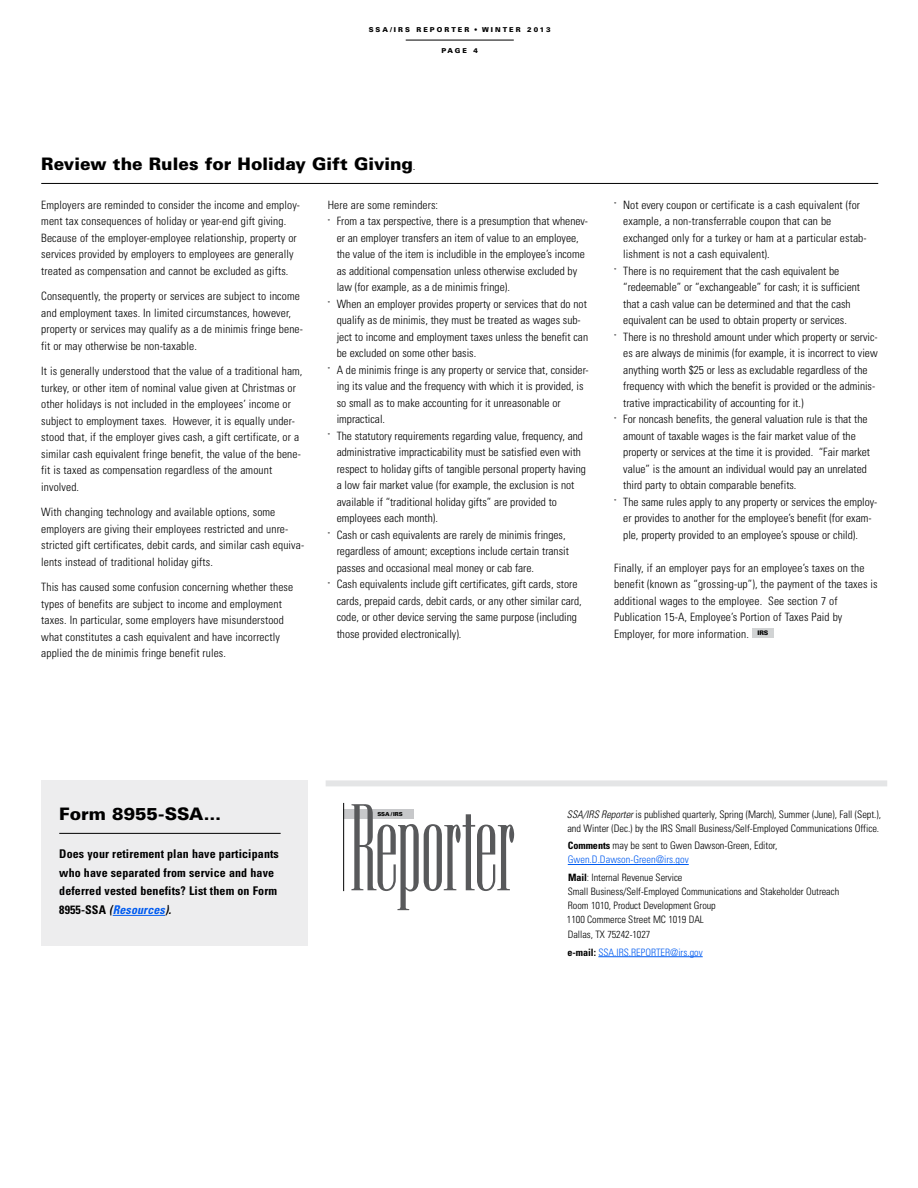
<style>
.page{position:relative;width:918px;height:1188px;background:#fff}
.page>*{position:absolute;margin:0;border:0;box-sizing:border-box;transform-origin:0 0}
.t1{font:107.4px "Ultra Condensed Serif";letter-spacing:-.03em;color:#58595b}
.t2{font:900 17.25px "Univers";letter-spacing:-.005em;color:#000}
.t3{font:700 condensed 12px/18.8px "Univers";letter-spacing:.01em;color:#000}
.t4{font:300 condensed 11.55px/16.5px "Univers";color:#000}
.t5{font:300 condensed 10.35px/14.2px "Univers";letter-spacing:-.005em;color:#000}
.t6{font:300 condensed 10.2px/14.2px "Univers";letter-spacing:-.005em;color:#000}
.t7{font:300 condensed 10.2px "Univers";color:#005bf0}
.t8{font:900 6.75px "Univers";letter-spacing:.3em;color:#000}
.t9{font:900 6.3px "Univers";color:#000}
.t10{font:900 5.55px "Univers";letter-spacing:-.005em;color:#000}
.s1{font-weight:300;font-stretch:condensed;font-size:12.15px}
.s2{font-style:italic}
.s3{font-style:italic;color:#005bf0}
.s4{font-weight:700;font-size:10.2px}
.s5{color:#005bf0}
.s6{font-stretch:normal;font-size:10.2px;color:#fff}
.s7{font-weight:700}
.s8{font-stretch:normal;color:#fff}
.s9{font-weight:700;color:#000}
</style>
<div class="page">
<hr style="left:406px;top:40px;width:108px;height:1px;background:#000">
<hr style="left:568px;top:864px;width:121px;height:1px;background:#005bf0">
<hr style="left:598px;top:956px;width:105px;height:1px;background:#005bf0">
<div style="left:344px;top:809px;width:70px;height:9px;background:#c7c8ca"></div>
<hr style="left:343px;top:803px;width:1px;height:88px;background:#000">
<div style="left:326px;top:780px;width:561px;height:6px;background:#e4e5e6"></div>
<hr style="left:41px;top:183px;width:837px;height:1px;background:#000">
<div style="left:752px;top:628px;width:22px;height:10px;background:#d1d3d4"></div>
<div style="left:41px;top:780px;width:267px;height:166px;background:#ededee"></div>
<hr style="left:59px;top:833px;width:222px;height:1px;background:#000">
<hr style="left:113px;top:915px;width:52px;height:1px;background:#005bf0">
<p class="t8" style="left:369px;top:26px;width:184px">SSA/IRS Repor ter • WINTE R 2013</p>
<p class="t8" style="left:441px;top:47px;width:38px">Page 4</p>
<h3 class="t2" style="left:41px;top:153px;width:376px">Review the Rules for Holiday Gift Giving<span class="s1">.</span></h3>
<p class="t4" style="left:41px;top:196px;width:260px">Employers are reminded to consider the income and employ&shy;ment tax consequences of holiday or year-end gift giving.<br>Because of the employer-employee relationship, property or services provided by employers to employees are generally treated as compensation and cannot be excluded as gifts.</p>
<p class="t4" style="left:41px;top:288px;width:263px">Consequently, the property or services are subject to income and employment taxes. In limited circumstances, however, property or services may qualify as a de minimis fringe bene&shy;fit or may otherwise be non-taxable.</p>
<p class="t4" style="left:41px;top:363px;width:263px">It is generally understood that the value of a traditional ham, turkey, or other item of nominal value given at Christmas or other holidays is not included in the employees’ income or subject to employment taxes. However, it is equally under&shy;stood that, if the employer gives cash, a gift certificate, or a similar cash equivalent fringe benefit, the value of the bene&shy;fit is taxed as compensation regardless of the amount involved.</p>
<p class="t4" style="left:41px;top:504px;width:264px">With changing technology and available options, some employers are giving their employees restricted and unre&shy;stricted gift certificates, debit cards, and similar cash equiva&shy;lents instead of traditional holiday gifts.</p>
<p class="t4" style="left:41px;top:579px;width:253px">This has caused some confusion concerning whether these types of benefits are subject to income and employment taxes. In particular, some employers have misunderstood what constitutes a cash equivalent and have incorrectly applied the de minimis fringe benefit rules.</p>
<p class="t4" style="left:328px;top:196px;width:112px">Here are some reminders:</p>
<p class="t4" style="left:337px;top:213px;width:252px">From a tax perspective, there is a presumption that whenev&shy;er an employer transfers an item of value to an employee, the value of the item is includible in the employee’s income as additional compensation unless otherwise excluded by law (for example, as a de minimis fringe).</p>
<p class="t4" style="left:337px;top:295px;width:253px">When an employer provides property or services that do not qualify as de minimis, they must be treated as wages sub&shy;ject to income and employment taxes unless the benefit can be excluded on some other basis.</p>
<p class="t4" style="left:337px;top:361px;width:253px">A de minimis fringe is any property or service that, consider&shy;ing its value and the frequency with which it is provided, is so small as to make accounting for it unreasonable or impractical.</p>
<p class="t4" style="left:337px;top:427px;width:251px">The statutory requirements regarding value, frequency, and administrative impracticability must be satisfied even with respect to holiday gifts of tangible personal property having a low fair market value (for example, the exclusion is not available if “traditional holiday gifts” are provided to employees each month).</p>
<p class="t4" style="left:337px;top:526px;width:234px">Cash or cash equivalents are rarely de minimis fringes, regardless of amount; exceptions include certain transit passes and occasional meal money or cab fare.</p>
<p class="t4" style="left:337px;top:576px;width:247px">Cash equivalents include gift certificates, gift cards, store cards, prepaid cards, debit cards, or any other similar card, code, or other device serving the same purpose (including those provided electronically).</p>
<p class="t4" style="left:623px;top:196px;width:244px">Not every coupon or certificate is a cash equivalent (for example, a non-transferrable coupon that can be exchanged only for a turkey or ham at a particular estab&shy;lishment is not a cash equivalent).</p>
<p class="t4" style="left:623px;top:262px;width:238px">There is no requirement that the cash equivalent be “redeemable” or “exchangeable” for cash; it is sufficient that a cash value can be determined and that the cash equivalent can be used to obtain property or services.</p>
<p class="t4" style="left:623px;top:328px;width:256px">There is no threshold amount under which property or servic&shy;es are always de minimis (for example, it is incorrect to view anything worth $25 or less as excludable regardless of the frequency with which the benefit is provided or the adminis&shy;trative impracticability of accounting for it.)</p>
<p class="t4" style="left:623px;top:411px;width:248px">For noncash benefits, the general valuation rule is that the amount of taxable wages is the fair market value of the property or services at the time it is provided. “Fair market value” is the amount an individual would pay an unrelated third party to obtain comparable benefits.</p>
<p class="t4" style="left:623px;top:493px;width:255px">The same rules apply to any property or services the employ&shy;er provides to another for the employee’s benefit (for exam&shy;ple, property provided to an employee’s spouse or child).</p>
<p class="t4" style="left:614px;top:559px;width:265px">Finally, if an employer pays for an employee’s taxes on the benefit (known as “grossing-up”), the payment of the taxes is additional wages to the employee. See section 7 of Publication 15-A, Employee’s Portion of Taxes Paid by Employer, for more information.</p>
<p class="t9" style="left:757px;top:629px;width:13px">IRS</p>
<p class="t2" style="left:59px;top:803px;width:163px">Form 8955-SSA…</p>
<p class="t3" style="left:59px;top:844px;width:221px">Does your retirement plan have participants who have separated from service and have deferred vested benefits? List them on Form 8955-SSA <span class="s2">(</span><span class="s3">Resources</span><span class="s2">).</span></p>
<h1 class="t1" style="left:349px;top:783px;width:169px">Reporter</h1>
<p class="t10" style="left:377px;top:811px;width:27px">SSA / IRS</p>
<p class="t5" style="left:567px;top:807px;width:316px"><span class="s2">SSA/IRS Reporter</span> is published quarterly, Spring (March), Summer (June), Fall (Sept.), and Winter (Dec.) by the IRS Small Business/Self-Employed Communications Office.</p>
<p class="t5" style="left:568px;top:838px;width:211px"><span class="s4">Comments</span> may be sent to Gwen Dawson-Green, Editor,<br><span class="s5">Gwen.D.Dawson-Green@irs.gov</span><span class="s6">,</span></p>
<p class="t6" style="left:567px;top:870px;width:277px"><span class="s7">Mail</span>: Internal Revenue Service <span class="s8">,<br></span>Small Business/Self-Employed Communications and Stakeholder Outreach<span class="s8">, </span>Room 1010, Product Development Group<span class="s8">,<br></span>1100 Commerce Street MC 1019 DAL<br>Dallas, TX 75242-1027<span class="s8">,</span></p>
<p class="t7" style="left:568px;top:946px;width:137px"><span class="s9">e-mail:</span> SSA.IRS.REPORTER@irs.gov</p>
</div>
